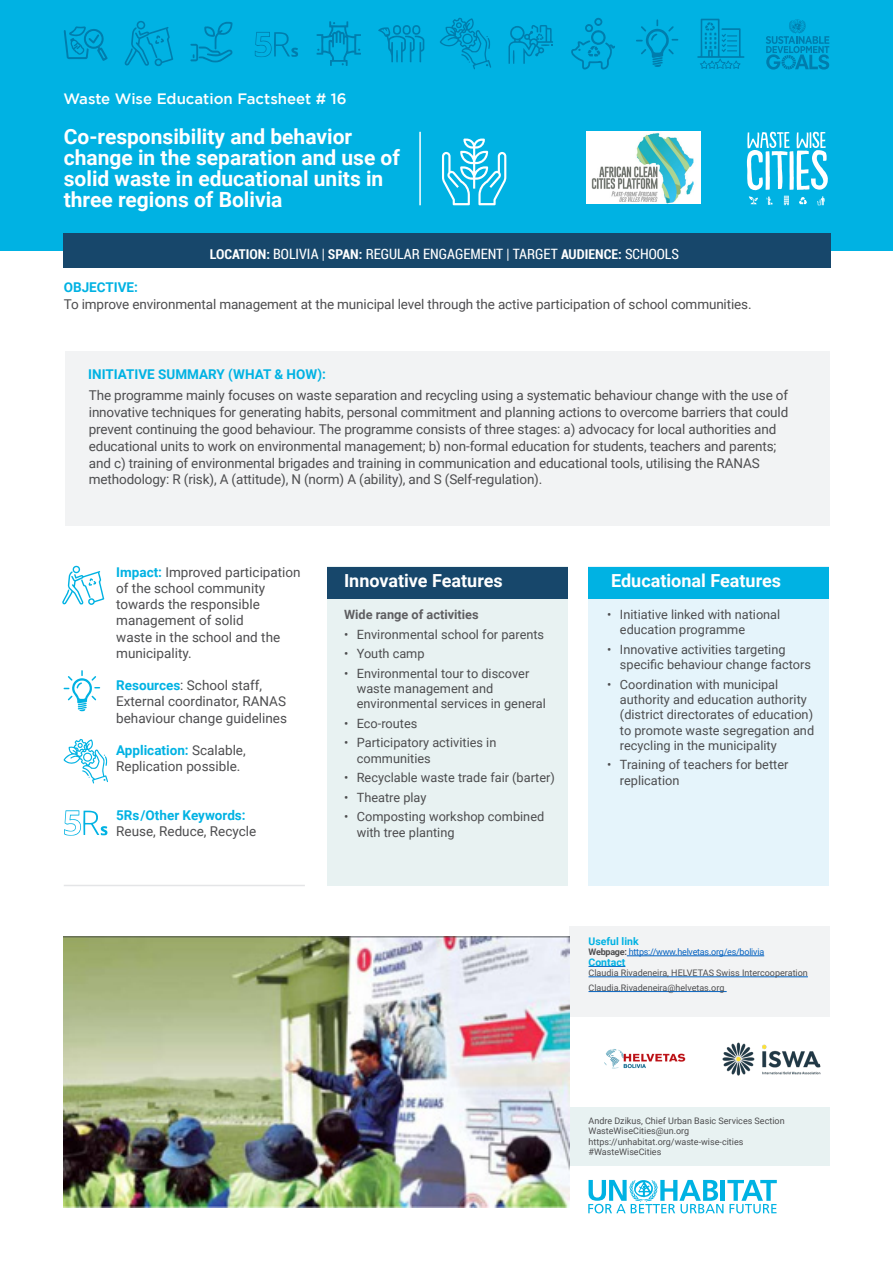
<style>
.page{position:relative;width:893px;height:1263px;background:#fff}
.page>*{position:absolute;margin:0;border:0;box-sizing:border-box;transform-origin:0 0}
.t1{font:700 21px/21px "Roboto";color:#fff}
.t2{font:700 18px "Roboto";color:#fff}
.t3{font:500 15px "Gotham";color:#fff}
.t4{font:14.25px "Roboto Condensed";color:#fff}
.t5{font:13.5px/16.2px "Roboto";letter-spacing:-.01em;color:#4d4d4f}
.t6{font:700 13.5px "Roboto";color:#00b2e3}
.t7{font:12.75px/15.3px "Roboto";color:#4d4d4f}
.t8{font:700 12.75px "Roboto";color:#5e5e61}
.t9{font:700 10.5px "Roboto";color:#00b2e3}
.t10{font:9px/10.5px "Roboto";color:#4d4d4f}
.t11{font:9px "Roboto";letter-spacing:-.025em;color:#0563c1}
.s1{font-family:"Roboto";font-weight:700;font-stretch:condensed}
.s2{font-weight:700;color:#00b2e3}
.s3{font-weight:700;color:#4d4d4f}
</style>
<div class="page">
<div style="left:0;top:0;width:893px;height:251px;background:#00b2e3"></div>
<svg style="left:747px;top:132px;width:81px;height:58px"></svg>
<svg style="left:817px;top:196px;width:7px;height:9px"></svg>
<svg style="left:784px;top:196px;width:5px;height:9px"></svg>
<svg style="left:766px;top:196px;width:7px;height:9px"></svg>
<svg style="left:749px;top:196px;width:9px;height:8px"></svg>
<svg style="left:799px;top:197px;width:8px;height:8px"></svg>
<svg style="left:588px;top:1180px;width:189px;height:33px"></svg>
<img style="left:586px;top:132px;width:114px;height:72px">
<svg style="left:442px;top:139px;width:64px;height:66px"></svg>
<hr style="left:419px;top:132px;width:2px;height:73px;background:#fff">
<div style="left:63px;top:234px;width:767px;height:34px;background:#17476b"></div>
<svg style="left:255px;top:32px;width:43px;height:25px"></svg>
<svg style="left:378px;top:25px;width:46px;height:37px"></svg>
<svg style="left:124px;top:21px;width:49px;height:45px"></svg>
<svg style="left:190px;top:22px;width:43px;height:40px"></svg>
<svg style="left:571px;top:18px;width:44px;height:52px"></svg>
<svg style="left:317px;top:21px;width:44px;height:45px"></svg>
<svg style="left:508px;top:25px;width:45px;height:39px"></svg>
<svg style="left:440px;top:18px;width:51px;height:51px"></svg>
<svg style="left:697px;top:19px;width:47px;height:50px"></svg>
<svg style="left:636px;top:19px;width:42px;height:48px"></svg>
<svg style="left:64px;top:26px;width:44px;height:35px"></svg>
<svg style="left:766px;top:19px;width:63px;height:51px"></svg>
<div style="left:327px;top:567px;width:240px;height:319px;background:#e8f2f2"></div>
<div style="left:327px;top:567px;width:240px;height:31px;background:#17476b"></div>
<div style="left:588px;top:567px;width:241px;height:319px;background:#e5f4fb"></div>
<div style="left:588px;top:567px;width:241px;height:31px;background:#00b2e3"></div>
<svg style="left:62px;top:566px;width:42px;height:39px"></svg>
<svg style="left:63px;top:739px;width:45px;height:44px"></svg>
<svg style="left:63px;top:670px;width:37px;height:41px"></svg>
<hr style="left:64px;top:885px;width:241px;height:1px;background:#e4e5e7">
<svg style="left:64px;top:810px;width:44px;height:26px"></svg>
<div style="left:65px;top:351px;width:764px;height:174px;background:#f2f3f4"></div>
<div style="left:569px;top:926px;width:260px;height:90px;background:#f2f3f4"></div>
<hr style="left:627px;top:955px;width:137px;height:1px;background:#0563c1">
<hr style="left:588px;top:966px;width:37px;height:1px;background:#0563c1">
<hr style="left:588px;top:976px;width:220px;height:1px;background:#0563c1">
<hr style="left:588px;top:991px;width:139px;height:1px;background:#0563c1">
<div style="left:569px;top:1107px;width:260px;height:59px;background:#e8f2f2"></div>
<img style="left:604px;top:1049px;width:82px;height:20px">
<img style="left:64px;top:937px;width:505px;height:271px">
<img style="left:722px;top:1042px;width:99px;height:34px">
<p class="t3" style="left:64px;top:90px;width:285px">Waste Wise Education Factsheet # 16</p>
<h1 class="t1" style="left:64px;top:125px;width:338px">Co-responsibility and behavior change in the separation and use of solid waste in educational units in three regions of Bolivia</h1>
<p class="t4" style="left:210px;top:244px;width:471px"><span class="s1">LOCATION:</span> BOLIVIA | <span class="s1">SPAN:</span> REGULAR ENGAGEMENT | TARGET <span class="s1">AUDIENCE:</span> SCHOOLS</p>
<p class="t6" style="left:64px;top:278px;width:76px">OBJECTIVE:</p>
<p class="t5" style="left:64px;top:295px;width:689px">To improve environmental management at the municipal level through the active participation of school communities.</p>
<p class="t6" style="left:88px;top:364px;width:239px">INITIATIVE SUMMARY (WHAT &amp; HOW):</p>
<p class="t5" style="left:89px;top:387px;width:701px;line-height:16.8px">The programme mainly focuses on waste separation and recycling using a systematic behaviour change with the use of innovative techniques for generating habits, personal commitment and planning actions to overcome barriers that could prevent continuing the good behaviour. The programme consists of three stages: a) advocacy for local authorities and educational units to work on environmental management; b) non-formal education for students, teachers and parents; and c) training of environmental brigades and training in communication and educational tools, utilising the RANAS methodology: R (risk), A (attitude), N (norm) A (ability), and S (Self-regulation).</p>
<p class="t5" style="left:116px;top:563px;width:186px"><span class="s2">Impact:</span> Improved participation of the school community towards the responsible management of solid<br>waste in the school and the municipality.</p>
<p class="t5" style="left:116px;top:677px;width:172px"><span class="s2">Resources</span>: School staff,<br>External coordinator, RANAS behaviour change guidelines</p>
<p class="t5" style="left:116px;top:741px;width:131px"><span class="s2">Application:</span> Scalable,<br>Replication possible.</p>
<p class="t6" style="left:116px;top:805px;width:131px">5Rs/Other Keywords:</p>
<p class="t5" style="left:116px;top:822px;width:142px">Reuse, Reduce, Recycle</p>
<h2 class="t2" style="left:344px;top:568px;width:160px">Innovative Features</h2>
<p class="t8" style="left:344px;top:605px;width:136px">Wide range of activities</p>
<p class="t7" style="left:344px;top:626px;width:202px">• Environmental school for parents</p>
<p class="t7" style="left:344px;top:645px;width:82px">• Youth camp</p>
<p class="t7" style="left:357px;top:665px;width:191px;text-indent:-13px">• Environmental tour to discover waste management and environmental services in general</p>
<p class="t7" style="left:344px;top:715px;width:75px">• Eco-routes</p>
<p class="t7" style="left:357px;top:735px;width:141px;text-indent:-13px">• Participatory activities in communities</p>
<p class="t7" style="left:344px;top:769px;width:212px">• Recyclable waste trade fair (barter)</p>
<p class="t7" style="left:344px;top:789px;width:84px">• Theatre play</p>
<p class="t7" style="left:357px;top:809px;width:189px;text-indent:-13px">• Composting workshop combined with tree planting</p>
<h2 class="t2" style="left:611px;top:568px;width:171px">Educational Features</h2>
<p class="t7" style="left:620px;top:606px;width:162px;text-indent:-13px">• Initiative linked with national education programme</p>
<p class="t7" style="left:620px;top:641px;width:192px;text-indent:-13px">• Innovative activities targeting specific behaviour change factors</p>
<p class="t7" style="left:620px;top:676px;width:196px;text-indent:-13px">• Coordination with municipal authority and education authority (district directorates of education) to promote waste segregation and recycling in the municipality</p>
<p class="t7" style="left:620px;top:757px;width:170px;text-indent:-13px">• Training of teachers for better replication</p>
<p class="t9" style="left:588px;top:933px;width:52px">Useful link</p>
<p class="t11" style="left:588px;top:946px;width:177px"><span class="s3">Webpage:</span> https://www.helvetas.org/es/bolivia</p>
<p class="t9" style="left:588px;top:954px;width:38px">Contact</p>
<p class="t10" style="left:588px;top:965px;width:221px;line-height:14.7px">Claudia Rivadeneira, HELVETAS Swiss Intercooperation<br>Claudia.Rivadeneira@helvetas.org</p>
<p class="t10" style="left:588px;top:1115px;width:198px">Andre Dzikus, Chief Urban Basic Services Section WasteWiseCities@un.org https://unhabitat.org/waste-wise-cities #WasteWiseCities</p>
</div>
